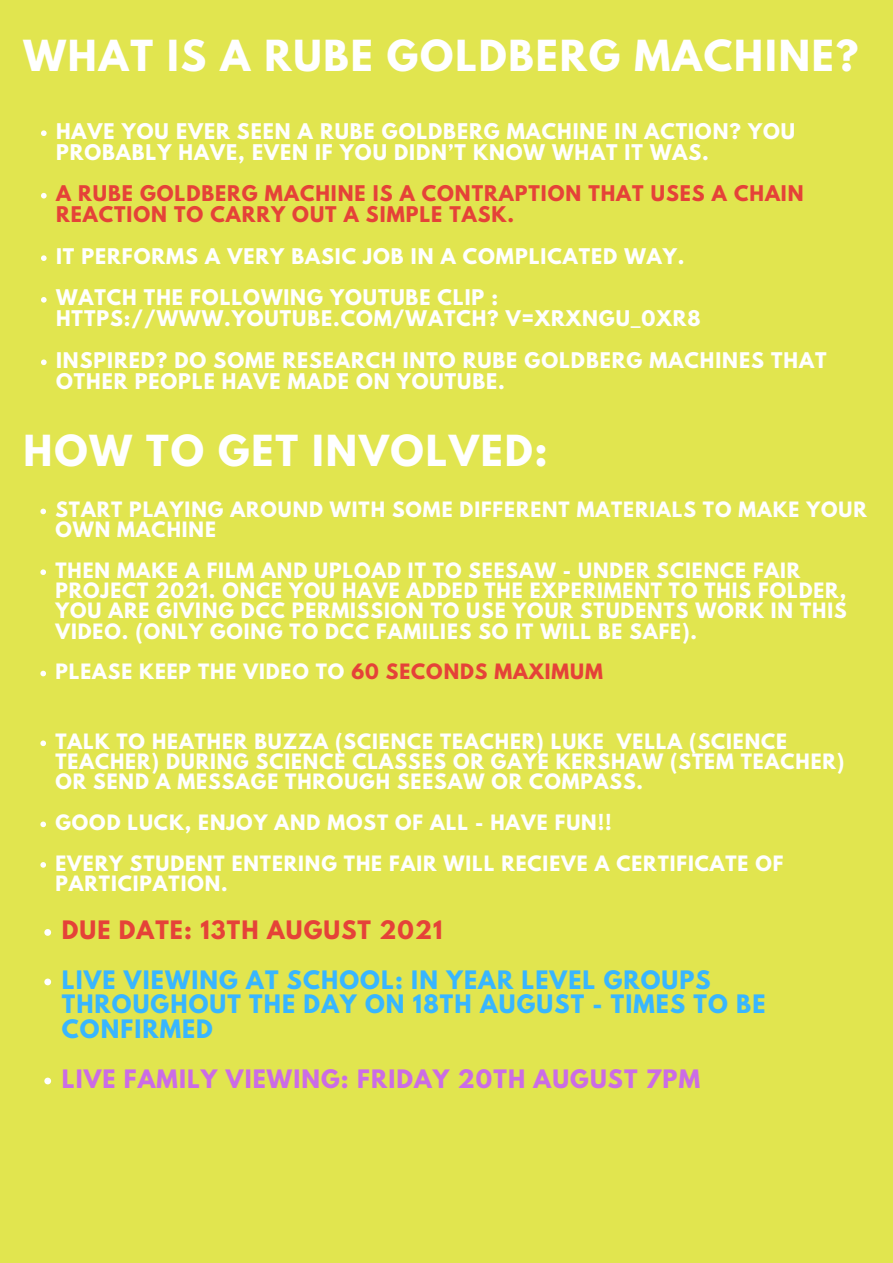
<style>
.page{position:relative;width:893px;height:1263px;background:#e1e54f}
.page>*{position:absolute;margin:0;border:0;box-sizing:border-box;transform-origin:0 0}
.t1{font:700 37.95px "League Spartan";letter-spacing:.05em;color:#fff}
.t2{font:700 22.5px/24.8px "League Spartan";letter-spacing:.05em;color:#38b6ff}
.t3{font:700 22.5px "League Spartan";letter-spacing:.05em;color:#cb6ce6}
.t4{font:700 22.5px "League Spartan";letter-spacing:.05em;color:#e54238}
.t5{font:700 19.12px/20.9px "League Spartan";letter-spacing:.05em;color:#fff}
.t6{font:700 19.12px/20.9px "League Spartan";letter-spacing:.05em;color:#e54238}
.t7{font:700 18.75px/20.2px "League Spartan";letter-spacing:.05em;color:#fff}
.s1{color:#e54238}
</style>
<div class="page">
<svg style="left:41px;top:130px;width:6px;height:6px"></svg>
<svg style="left:41px;top:193px;width:6px;height:5px"></svg>
<svg style="left:41px;top:255px;width:6px;height:6px"></svg>
<svg style="left:41px;top:297px;width:6px;height:6px"></svg>
<svg style="left:41px;top:359px;width:6px;height:6px"></svg>
<svg style="left:40px;top:509px;width:6px;height:5px"></svg>
<svg style="left:40px;top:569px;width:6px;height:6px"></svg>
<svg style="left:40px;top:671px;width:6px;height:5px"></svg>
<svg style="left:40px;top:740px;width:6px;height:6px"></svg>
<svg style="left:40px;top:821px;width:6px;height:6px"></svg>
<svg style="left:40px;top:862px;width:6px;height:6px"></svg>
<svg style="left:44px;top:929px;width:7px;height:7px"></svg>
<svg style="left:44px;top:978px;width:7px;height:7px"></svg>
<svg style="left:44px;top:1077px;width:7px;height:7px"></svg>
<p class="t1" style="left:24px;top:37px;width:836px">WHAT IS A RUBE GOLDBERG MACHINE?</p>
<p class="t5" style="left:56px;top:123px;width:740px">HAVE YOU EVER SEEN A RUBE GOLDBERG MACHINE IN ACTION? YOU<br>PROBABLY HAVE, EVEN IF YOU DIDN’T KNOW WHAT IT WAS.</p>
<p class="t6" style="left:56px;top:186px;width:749px">A RUBE GOLDBERG MACHINE IS A CONTRAPTION THAT USES A CHAIN<br>REACTION TO CARRY OUT A SIMPLE TASK.</p>
<p class="t5" style="left:56px;top:248px;width:630px">IT PERFORMS A VERY BASIC JOB IN A COMPLICATED WAY.</p>
<p class="t5" style="left:56px;top:290px;width:443px">WATCH THE FOLLOWING YOUTUBE CLIP :</p>
<p class="t5" style="left:56px;top:311px;width:646px">HTTPS://WWW.YOUTUBE.COM/WATCH? V=XRXNGU_0XR8</p>
<p class="t5" style="left:56px;top:352px;width:772px">INSPIRED? DO SOME RESEARCH INTO RUBE GOLDBERG MACHINES THAT<br>OTHER PEOPLE HAVE MADE ON YOUTUBE.</p>
<p class="t1" style="left:24px;top:432px;width:526px">HOW TO GET INVOLVED:</p>
<p class="t7" style="left:55px;top:502px;width:813px">START PLAYING AROUND WITH SOME DIFFERENT MATERIALS TO MAKE YOUR<br>OWN MACHINE</p>
<p class="t7" style="left:55px;top:562px;width:793px">THEN MAKE A FILM AND UPLOAD IT TO SEESAW - UNDER SCIENCE FAIR PROJECT 2021. ONCE YOU HAVE ADDED THE EXPERIMENT TO THIS FOLDER, YOU ARE GIVING DCC PERMISSION TO USE YOUR STUDENTS WORK IN THIS VIDEO. (ONLY GOING TO DCC FAMILIES SO IT WILL BE SAFE).</p>
<p class="t7" style="left:55px;top:664px;width:549px">PLEASE KEEP THE VIDEO TO <span class="s1">60 SECONDS MAXIMUM</span></p>
<p class="t7" style="left:55px;top:734px;width:790px">TALK TO HEATHER BUZZA (SCIENCE TEACHER) LUKE VELLA (SCIENCE<br>TEACHER) DURING SCIENCE CLASSES OR GAYE KERSHAW (STEM TEACHER)<br>OR SEND A MESSAGE THROUGH SEESAW OR COMPASS.</p>
<p class="t7" style="left:55px;top:815px;width:558px">GOOD LUCK, ENJOY AND MOST OF ALL - HAVE FUN!!</p>
<p class="t7" style="left:55px;top:855px;width:729px">EVERY STUDENT ENTERING THE FAIR WILL RECIEVE A CERTIFICATE OF<br>PARTICIPATION.</p>
<p class="t4" style="left:62px;top:919px;width:382px">DUE DATE: 13TH AUGUST 2021</p>
<p class="t2" style="left:62px;top:970px;width:705px">LIVE VIEWING AT SCHOOL: IN YEAR LEVEL GROUPS<br>THROUGHOUT THE DAY ON 18TH AUGUST - TIMES TO BE<br>CONFIRMED</p>
<p class="t3" style="left:62px;top:1067px;width:639px">LIVE FAMILY VIEWING: FRIDAY 20TH AUGUST 7PM</p>
</div>
